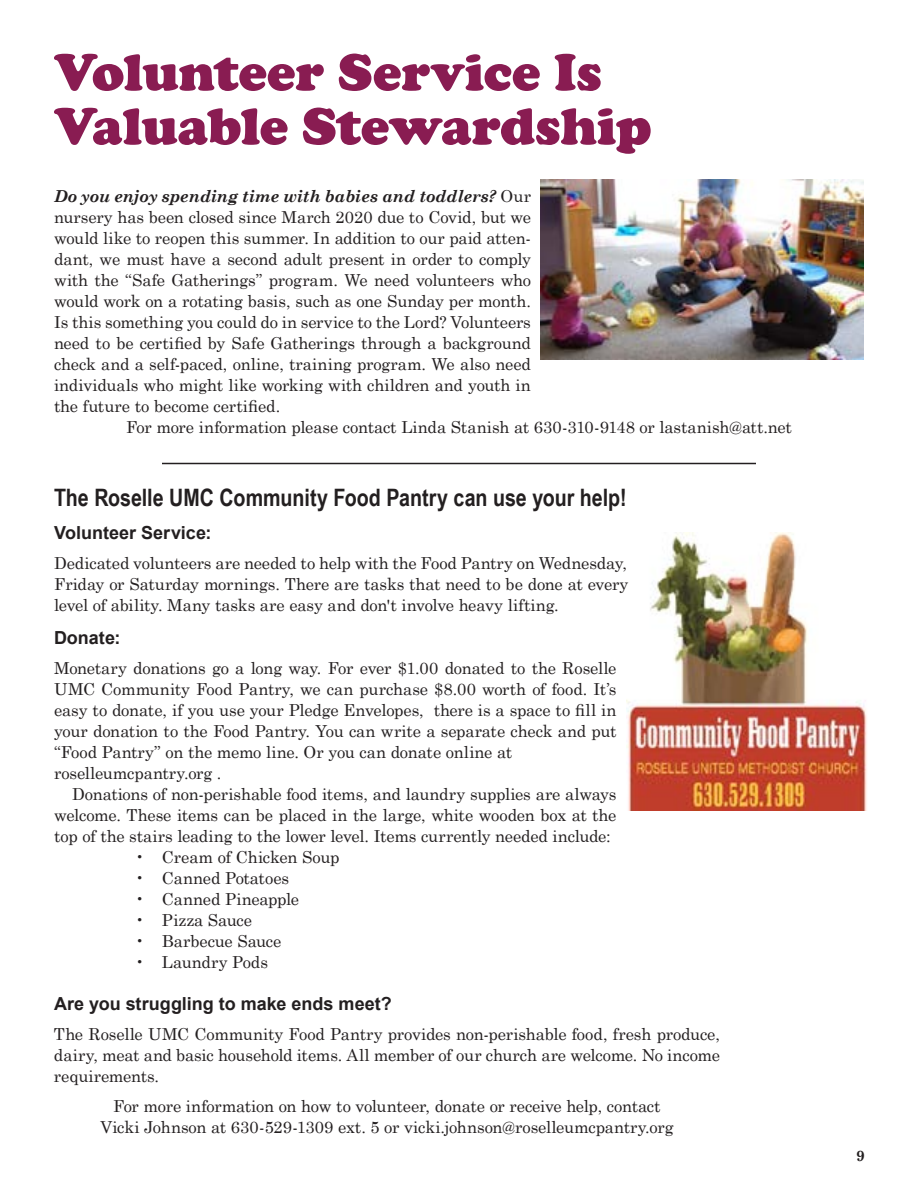
<style>
.page{position:relative;width:918px;height:1188px;background:#fff}
.page>*{position:absolute;margin:0;border:0;box-sizing:border-box;transform-origin:0 0}
.t1{font:900 54px/54px "Cooper";letter-spacing:-.01em;color:#891c52}
.t2{font:700 24px "Arial Narrow";color:#231f20}
.t3{font:700 18px "Arial";color:#231f20}
.t4{font:16.5px/21px "Century Schoolbook";letter-spacing:-.01em;color:#231f20;text-align:justify}
.t5{font:italic 700 16.5px "Century Schoolbook";letter-spacing:-.01em;color:#231f20}
.t6{font:700 15px "Century Schoolbook";color:#231f20}
.s1{font-weight:400;font-style:normal}
</style>
<div class="page">
<img style="left:626px;top:533px;width:241px;height:277px">
<img style="left:540px;top:179px;width:324px;height:181px">
<hr style="left:162px;top:463px;width:594px;height:1px;background:#231f20">
<h1 class="t1" style="left:54px;top:45px;width:599px">Volunteer Service Is<br>Valuable Stewardship</h1>
<p class="t5" style="left:54px;top:183px;width:479px">Do you enjoy spending time with babies and toddlers? <span class="s1">Our</span></p>
<p class="t4" style="left:54px;top:205px;width:479px">nursery has been closed since March 2020 due to Covid, but we</p>
<p class="t4" style="left:54px;top:226px;width:478px">would like to reopen this summer. In addition to our paid atten-</p>
<p class="t4" style="left:54px;top:247px;width:478px">dant, we must have a second adult present in order to comply</p>
<p class="t4" style="left:54px;top:268px;width:479px">with the “Safe Gatherings” program. We need volunteers who</p>
<p class="t4" style="left:54px;top:289px;width:479px">would work on a rotating basis, such as one Sunday per month.</p>
<p class="t4" style="left:54px;top:310px;width:478px">Is this something you could do in service to the Lord? Volunteers</p>
<p class="t4" style="left:54px;top:331px;width:478px">need to be certified by Safe Gatherings through a background</p>
<p class="t4" style="left:54px;top:352px;width:478px">check and a self-paced, online, training program. We also need</p>
<p class="t4" style="left:54px;top:373px;width:478px">individuals who might like working with children and youth in</p>
<p class="t4" style="left:54px;top:394px;width:228px">the future to become certified.</p>
<p class="t4" style="left:126px;top:415px;width:667px">For more information please contact Linda Stanish at 630-310-9148 or lastanish@att.net</p>
<h2 class="t2" style="left:54px;top:480px;width:574px">The Roselle UMC Community Food Pantry can use your help!</h2>
<p class="t3" style="left:54px;top:520px;width:159px">Volunteer Service:</p>
<p class="t4" style="left:54px;top:551px;width:576px">Dedicated volunteers are needed to help with the Food Pantry on Wednesday, Friday or Saturday mornings. There are tasks that need to be done at every level of ability. Many tasks are easy and don't involve heavy lifting.</p>
<p class="t3" style="left:54px;top:625px;width:68px">Donate:</p>
<p class="t4" style="left:54px;top:656px;width:564px;text-align:left">Monetary donations go a long way. For ever $1.00 donated to the Roselle UMC Community Food Pantry, we can purchase $8.00 worth of food. It’s easy to donate, if you use your Pledge Envelopes, there is a space to fill in your donation to the Food Pantry. You can write a separate check and put “Food Pantry” on the memo line. Or you can donate online at roselleumcpantry.org .</p>
<p class="t4" style="left:54px;top:782px;width:564px;text-indent:18px">Donations of non-perishable food items, and laundry supplies are always welcome. These items can be placed in the large, white wooden box at the top of the stairs leading to the lower level. Items currently needed include:</p>
<p class="t4" style="left:135px;top:845px;width:206px">• Cream of Chicken Soup</p>
<p class="t4" style="left:135px;top:866px;width:156px">• Canned Potatoes</p>
<p class="t4" style="left:135px;top:887px;width:166px">• Canned Pineapple</p>
<p class="t4" style="left:135px;top:908px;width:118px">• Pizza Sauce</p>
<p class="t4" style="left:135px;top:929px;width:148px">• Barbecue Sauce</p>
<p class="t4" style="left:135px;top:950px;width:135px">• Laundry Pods</p>
<p class="t3" style="left:54px;top:991px;width:339px">Are you struggling to make ends meet?</p>
<p class="t4" style="left:54px;top:1022px;width:668px">The Roselle UMC Community Food Pantry provides non-perishable food, fresh produce, dairy, meat and basic household items. All member of our church are welcome. No income requirements.</p>
<p class="t4" style="left:100px;top:1094px;width:575px;text-align:center">For more information on how to volunteer, donate or receive help, contact<br>Vicki Johnson at 630-529-1309 ext. 5 or vicki.johnson@roselleumcpantry.org</p>
<p class="t6" style="left:856px;top:1144px;width:10px">9</p>
</div>
